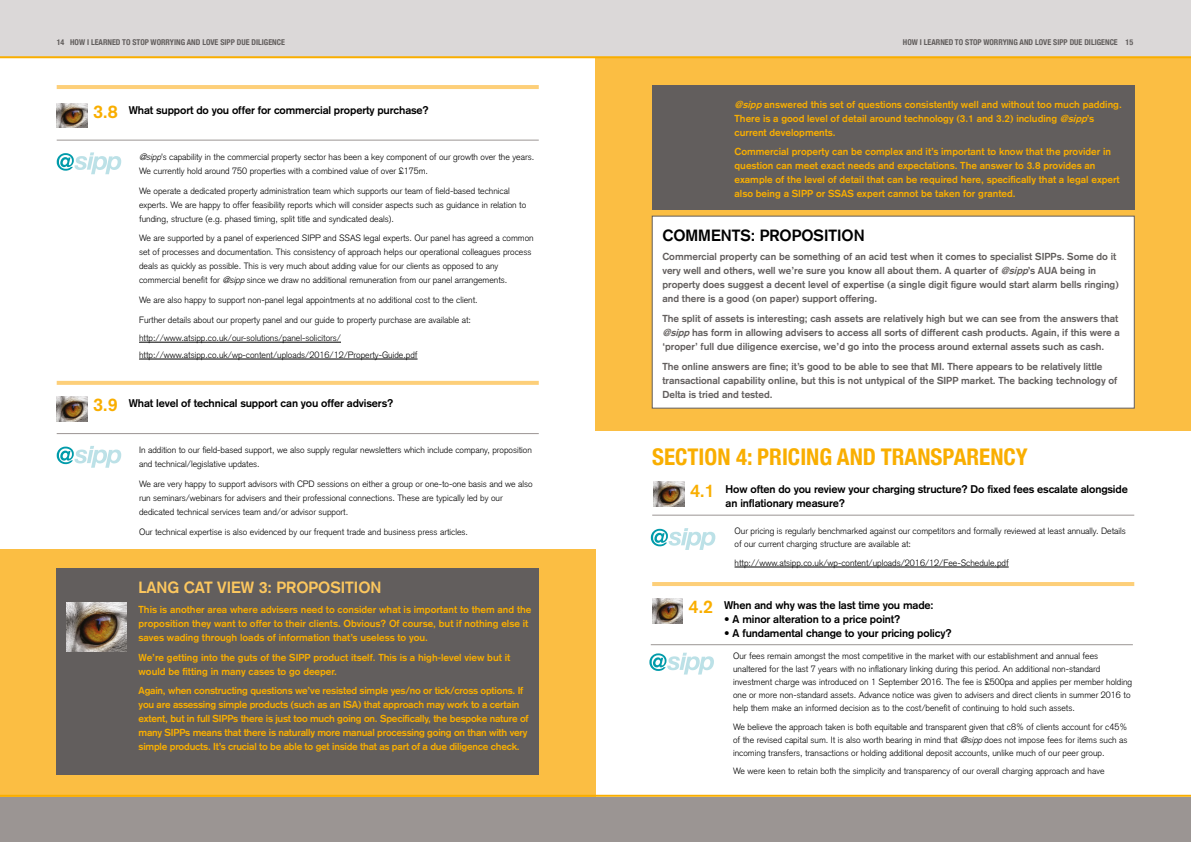
<style>
.page{position:relative;width:1191px;height:842px;background:#fff}
.page>*{position:absolute;margin:0;border:0;box-sizing:border-box;transform-origin:0 0}
.t1{font:700 condensed 23px "Helvetica Neue";color:#f9ae00}
.t2{font:700 16px "Akzidenz Grotesk";color:#fcc75f}
.t3{font:700 16px "Akzidenz Grotesk";color:#000}
.t4{font:700 11px/14px "Akzidenz Grotesk";letter-spacing:-.01em;color:#000}
.t5{font:700 10px/14px "Akzidenz Grotesk";color:#625e5d}
.t6{font:700 10px/14px "Akzidenz Grotesk";color:#f9ae00}
.t7{font:700 10px/14px "Akzidenz Grotesk";letter-spacing:-.02em;color:#f9ae00}
.t8{font:300 9px/14px "Akzidenz Grotesk";color:#000}
.t9{font:700 condensed 8px "Helvetica Neue";color:#625e5d}
.s1{font-size:18px;color:#f9ae00}
.s2{font-style:italic}
</style>
<div class="page">
<div style="left:595px;top:58px;width:596px;height:373px;background:#fbbe43"></div>
<div style="left:0;top:550px;width:595px;height:292px;background:#fbbe43"></div>
<div style="left:651px;top:216px;width:483px;height:193px;background:#fff;border:1px solid #625e5d"></div>
<div style="left:0;top:797px;width:595px;height:45px;background:#9b9593"></div>
<div style="left:595px;top:797px;width:596px;height:45px;background:#9b9593"></div>
<div style="left:0;top:0;width:595px;height:57px;background:#dbd8d8"></div>
<div style="left:595px;top:0;width:596px;height:57px;background:#dbd8d8"></div>
<hr style="left:0;top:56px;width:1191px;height:2px;background:#f9ae00">
<hr style="left:0;top:795px;width:1191px;height:2px;background:#f9ae00">
<hr style="left:652px;top:515px;width:482px;height:1px;background:#9b9593">
<hr style="left:734px;top:567px;width:274px;height:1px;background:#000">
<div style="left:56px;top:568px;width:482px;height:207px;background:#625e5d"></div>
<div style="left:652px;top:85px;width:482px;height:125px;background:#625e5d"></div>
<img style="left:66px;top:603px;width:61px;height:49px">
<svg style="left:651px;top:528px;width:64px;height:22px"></svg>
<hr style="left:57px;top:140px;width:482px;height:1px;background:#9b9593">
<hr style="left:57px;top:433px;width:482px;height:1px;background:#9b9593">
<hr style="left:139px;top:342px;width:202px;height:1px;background:#000">
<hr style="left:139px;top:359px;width:278px;height:1px;background:#000">
<hr style="left:57px;top:85px;width:482px;height:4px;background:#fdcf79">
<svg style="left:57px;top:381px;width:482px;height:4px;fill:#fdcf79"></svg>
<svg style="left:57px;top:152px;width:64px;height:22px"></svg>
<svg style="left:57px;top:446px;width:64px;height:22px"></svg>
<img style="left:57px;top:103px;width:30px;height:25px">
<img style="left:57px;top:397px;width:30px;height:24px">
<img style="left:653px;top:482px;width:31px;height:25px">
<hr style="left:651px;top:644px;width:481px;height:1px;background:#9b9593">
<svg style="left:649px;top:653px;width:65px;height:21px"></svg>
<hr style="left:652px;top:582px;width:482px;height:4px;background:#fdcf79">
<img style="left:652px;top:599px;width:30px;height:24px">
<p class="t9" style="left:57px;top:36px;width:230px">14 HOW I LEARNED TO STOP WORRYING AND LOVE SIPP DUE DILIGENCE</p>
<p class="t9" style="left:903px;top:36px;width:232px">HOW I LEARNED TO STOP WORRYING AND LOVE SIPP DUE DILIGENCE 15</p>
<p class="t4" style="left:93px;top:103px;width:337px"><span class="s1">3.8</span> What support do you offer for commercial property purchase?</p>
<p class="t8" style="left:139px;top:150px;width:397px"><span class="s2">@sipp</span>’s capability in the commercial property sector has been a key component of our growth over the years.<br>We currently hold around 750 properties with a combined value of over £175m.</p>
<p class="t8" style="left:139px;top:183px;width:389px">We operate a dedicated property administration team which supports our team of field-based technical experts. We are happy to offer feasibility reports which will consider aspects such as guidance in relation to funding, structure (e.g. phased timing, split title and syndicated deals).</p>
<p class="t8" style="left:139px;top:231px;width:396px">We are supported by a panel of experienced SIPP and SSAS legal experts. Our panel has agreed a common set of processes and documentation. This consistency of approach helps our operational colleagues process deals as quickly as possible. This is very much about adding value for our clients as opposed to any commercial benefit for <span class="s2">@sipp</span>since we draw no additional remuneration from our panel arrangements.</p>
<p class="t8" style="left:139px;top:290px;width:340px;line-height:19.7px">We are also happy to support non-panel legal appointments at no additional cost to the client.<br>Further details about our property panel and our guide to property purchase are available at:</p>
<p class="t8" style="left:139px;top:330px;width:280px;line-height:16.8px">http://www.atsipp.co.uk/our-solutions/panel-solicitors/ http://www.atsipp.co.uk/wp-content/uploads/2016/12/Property-Guide.pdf</p>
<p class="t4" style="left:93px;top:396px;width:302px"><span class="s1">3.9</span> What level of technical support can you offer advisers?</p>
<p class="t8" style="left:139px;top:443px;width:394px">In addition to our field-based support, we also supply regular newsletters which include company, proposition and technical/legislative updates.</p>
<p class="t8" style="left:139px;top:477px;width:395px">We are very happy to support advisors with CPD sessions on either a group or one-to-one basis and we also run seminars/webinars for advisers and their professional connections. These are typically led by our dedicated technical services team and/or advisor support.</p>
<p class="t8" style="left:139px;top:525px;width:330px">Our technical expertise is also evidenced by our frequent trade and business press articles.</p>
<h2 class="t2" style="left:139px;top:578px;width:244px">LANG CAT VIEW 3: PROPOSITION</h2>
<p class="t6" style="left:139px;top:602px;width:394px">This is another area where advisers need to consider what is important to them and the proposition they want to offer to their clients. Obvious? Of course, but if nothing else it saves wading through loads of information that’s useless to you.</p>
<p class="t6" style="left:139px;top:650px;width:373px">We’re getting into the guts of the SIPP product itself. This is a high-level view but it would be fitting in many cases to go deeper.</p>
<p class="t7" style="left:139px;top:684px;width:391px">Again, when constructing questions we’ve resisted simple yes/no or tick/cross options. If you are assessing simple products (such as an ISA) that approach may work to a certain extent, but in full SIPPs there is just too much going on. Specifically, the bespoke nature of many SIPPs means that there is naturally more manual processing going on than with very simple products. It’s crucial to be able to get inside that as part of a due diligence check.</p>
<p class="t6" style="left:734px;top:97px;width:389px"><span class="s2">@sipp</span>answered this set of questions consistently well and without too much padding.<br>There is a good level of detail around technology (3.1 and 3.2) including <span class="s2">@sipp</span>’s current developments.</p>
<p class="t6" style="left:734px;top:145px;width:387px">Commercial property can be complex and it’s important to know that the provider in question can meet exact needs and expectations. The answer to 3.8 provides an example of the level of detail that can be required here, specifically that a legal expert also being a SIPP or SSAS expert cannot be taken for granted.</p>
<h2 class="t3" style="left:662px;top:226px;width:204px">COMMENTS: PROPOSITION</h2>
<p class="t5" style="left:662px;top:250px;width:458px">Commercial property can be something of an acid test when it comes to specialist SIPPs. Some do it very well and others, well we’re sure you know all about them. A quarter of <span class="s2">@sipp</span>’s AUA being in property does suggest a decent level of expertise (a single digit figure would start alarm bells ringing) and there is a good (on paper) support offering.</p>
<p class="t5" style="left:662px;top:312px;width:459px">The split of assets is interesting; cash assets are relatively high but we can see from the answers that <span class="s2">@sipp</span>has form in allowing advisers to access all sorts of different cash products. Again, if this were a ‘proper’ full due diligence exercise, we’d go into the process around external assets such as cash.</p>
<p class="t5" style="left:662px;top:359px;width:456px">The online answers are fine; it’s good to be able to see that MI. There appears to be relatively little transactional capability online, but this is not untypical of the SIPP market. The backing technology of<br>Delta is tried and tested.</p>
<h1 class="t1" style="left:652px;top:438px;width:377px">SECTION 4: PRICING AND TRANSPARENCY</h1>
<p class="t4" style="left:725px;top:482px;width:404px;text-indent:-36px"><span class="s1">4.1</span> How often do you review your charging structure? Do fixed fees escalate alongside an inflationary measure?</p>
<p class="t8" style="left:734px;top:525px;width:393px;line-height:13px">Our pricing is regularly benchmarked against our competitors and formally reviewed at least annually. Details of our current charging structure are available at:</p>
<p class="t8" style="left:734px;top:556px;width:276px">http://www.atsipp.co.uk/wp-content/uploads/2016/12/Fee-Schedule.pdf</p>
<p class="t4" style="left:688px;top:598px;width:246px"><span class="s1">4.2</span> When and why was the last time you made:</p>
<p class="t4" style="left:724px;top:612px;width:178px">• A minor alteration to a price point?</p>
<p class="t4" style="left:724px;top:626px;width:229px">• A fundamental change to your pricing policy?</p>
<p class="t8" style="left:733px;top:649px;width:400px;line-height:13px">Our fees remain amongst the most competitive in the market with our establishment and annual fees unaltered for the last 7 years with no inflationary linking during this period. An additional non-standard investment charge was introduced on 1 September 2016. The fee is £500pa and applies per member holding one or more non-standard assets. Advance notice was given to advisers and direct clients in summer 2016 to help them make an informed decision as to the cost/benefit of continuing to hold such assets.</p>
<p class="t8" style="left:733px;top:720px;width:396px;line-height:13px;text-align:justify">We believe the approach taken is both equitable and transparent given that c8% of clients account for c45% of the revised capital sum. It is also worth bearing in mind that <span class="s2">@sipp</span>does not impose fees for items such as incoming transfers, transactions or holding additional deposit accounts, unlike much of our peer group.</p>
<p class="t8" style="left:733px;top:764px;width:373px">We were keen to retain both the simplicity and transparency of our overall charging approach and have</p>
</div>
